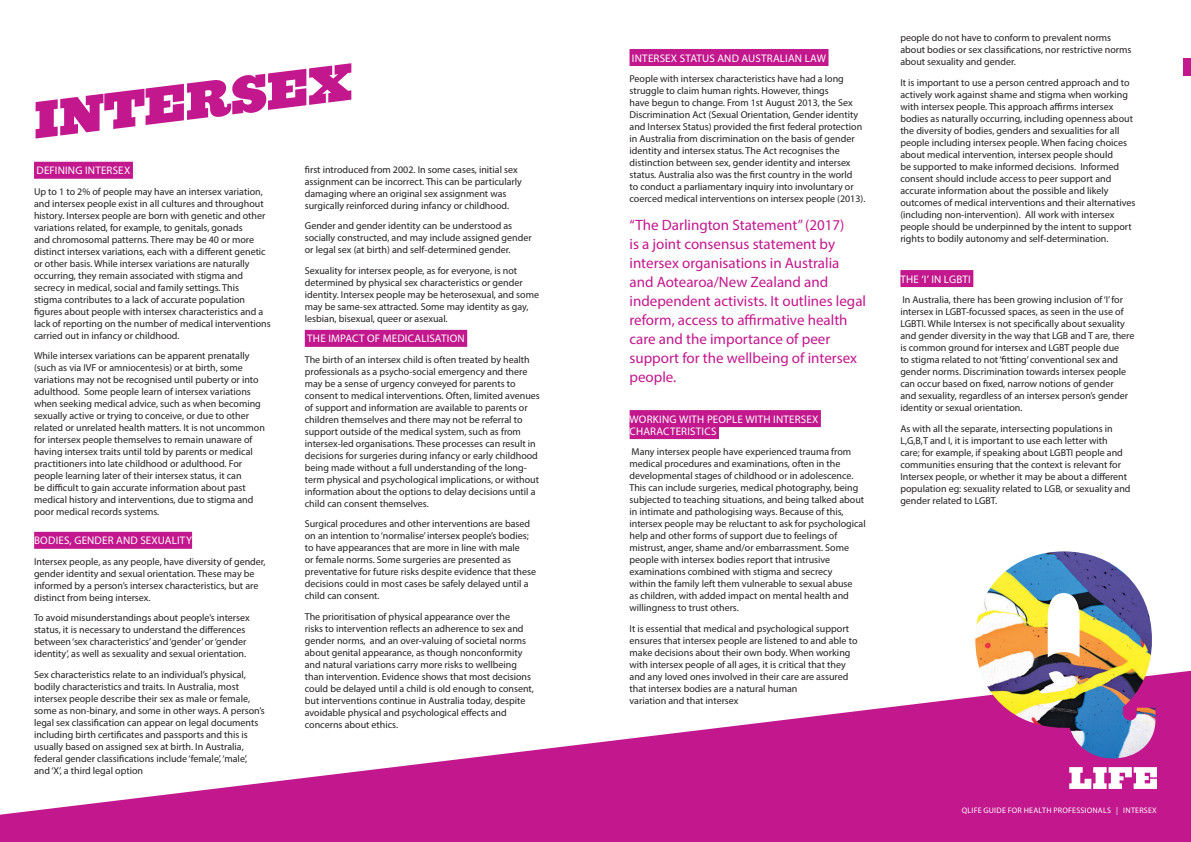
<style>
.page{position:relative;width:1191px;height:842px;background:#fff}
.page>*{position:absolute;margin:0;border:0;box-sizing:border-box;transform-origin:0 0}
.Spread_Heading{font:48px "Ziggurat HTF Black";color:#c3178d}
.Body{font:15px/19px "Myriad Pro";color:#c3178d}
.Body-2{font:11px/12px "Myriad Pro";letter-spacing:.02em;color:#fff}
.Sub_heading_-_colour{font:11px "Myriad Pro";letter-spacing:.02em;color:#fff}
.Body-3{font:10px/12px "Myriad Pro";color:#231f20}
.t1{font:8px "Myriad Pro";letter-spacing:.03em;color:#fff}
</style>
<div class="page">
<svg style="left:0;top:671px;width:1191px;height:171px;fill:#c3178d"></svg>
<div style="left:1183px;top:59px;width:8px;height:17px;background:#c3178d"></div>
<img style="left:975px;top:551px;width:180px;height:207px">
<svg style="left:1069px;top:767px;width:88px;height:22px"></svg>
<div style="left:34px;top:162px;width:99px;height:17px;background:#c3178d"></div>
<div style="left:34px;top:532px;width:158px;height:17px;background:#c3178d"></div>
<div style="left:305px;top:330px;width:162px;height:17px;background:#c3178d"></div>
<div style="left:629px;top:49px;width:199px;height:17px;background:#c3178d"></div>
<div style="left:629px;top:410px;width:192px;height:17px;background:#c3178d"></div>
<div style="left:629px;top:422px;width:90px;height:17px;background:#c3178d"></div>
<div style="left:900px;top:270px;width:73px;height:17px;background:#c3178d"></div>
<p class="Spread_Heading" style="left:28px;top:90px;width:321px;rotate:-7deg">INTERSEX</p>
<p class="Sub_heading_-_colour" style="left:36px;top:164px;width:95px">DEFINING INTERSEX</p>
<p class="Body-3" style="left:34px;top:185px;width:238px">Up to 1 to 2% of people may have an intersex variation, and intersex people exist in all cultures and throughout history. Intersex people are born with genetic and other variations related, for example, to genitals, gonads<br>and chromosomal patterns. There may be 40 or more distinct intersex variations, each with a different genetic or other basis. While intersex variations are naturally occurring, they remain associated with stigma and secrecy in medical, social and family settings. This<br>stigma contributes to a lack of accurate population figures about people with intersex characteristics and a lack of reporting on the number of medical interventions carried out in infancy or childhood.</p>
<p class="Body-3" style="left:34px;top:350px;width:232px">While intersex variations can be apparent prenatally (such as via IVF or amniocentesis) or at birth, some variations may not be recognised until puberty or into adulthood. Some people learn of intersex variations when seeking medical advice, such as when becoming sexually active or trying to conceive, or due to other related or unrelated health matters. It is not uncommon for intersex people themselves to remain unaware of having intersex traits until told by parents or medical practitioners into late childhood or adulthood. For people learning later of their intersex status, it can<br>be difficult to gain accurate information about past medical history and interventions, due to stigma and poor medical records systems.</p>
<p class="Sub_heading_-_colour" style="left:34px;top:534px;width:159px">BODIES, GENDER AND SEXUALITY</p>
<p class="Body-3" style="left:34px;top:555px;width:233px">Intersex people, as any people, have diversity of gender, gender identity and sexual orientation. These may be informed by a person’s intersex characteristics, but are distinct from being intersex.</p>
<p class="Body-3" style="left:34px;top:612px;width:217px">To avoid misunderstandings about people’s intersex status, it is necessary to understand the differences between ‘sex characteristics’ and ‘gender’ or ‘gender identity’, as well as sexuality and sexual orientation.</p>
<p class="Body-3" style="left:34px;top:668px;width:232px">Sex characteristics relate to an individual’s physical, bodily characteristics and traits. In Australia, most intersex people describe their sex as male or female, some as non-binary, and some in other ways. A person’s legal sex classification can appear on legal documents including birth certificates and passports and this is usually based on assigned sex at birth. In Australia, federal gender classifications include ‘female’, ‘male’, and ‘X’, a third legal option</p>
<p class="Body-3" style="left:305px;top:163px;width:219px">first introduced from 2002. In some cases, initial sex assignment can be incorrect. This can be particularly damaging where an original sex assignment was surgically reinforced during infancy or childhood.</p>
<p class="Body-3" style="left:305px;top:220px;width:228px">Gender and gender identity can be understood as socially constructed, and may include assigned gender or legal sex (at birth) and self-determined gender.</p>
<p class="Body-3" style="left:305px;top:264px;width:236px">Sexuality for intersex people, as for everyone, is not determined by physical sex characteristics or gender identity. Intersex people may be heterosexual, and some may be same-sex attracted. Some may identity as gay, lesbian, bisexual, queer or asexual.</p>
<p class="Body-2" style="left:307px;top:332px;width:159px">THE IMPACT OF MEDICALISATION</p>
<p class="Body-3" style="left:305px;top:353px;width:236px">The birth of an intersex child is often treated by health professionals as a psycho-social emergency and there may be a sense of urgency conveyed for parents to consent to medical interventions. Often, limited avenues of support and information are available to parents or children themselves and there may not be referral to support outside of the medical system, such as from intersex-led organisations. These processes can result in decisions for surgeries during infancy or early childhood being made without a full understanding of the long&shy;term physical and psychological implications, or without information about the options to delay decisions until a child can consent themselves.</p>
<p class="Body-3" style="left:305px;top:518px;width:233px">Surgical procedures and other interventions are based on an intention to ‘normalise’ intersex people’s bodies; to have appearances that are more in line with male<br>or female norms. Some surgeries are presented as preventative for future risks despite evidence that these decisions could in most cases be safely delayed until a child can consent.</p>
<p class="Body-3" style="left:305px;top:610px;width:231px">The prioritisation of physical appearance over the<br>risks to intervention reflects an adherence to sex and gender norms, and an over-valuing of societal norms about genital appearance, as though nonconformity and natural variations carry more risks to wellbeing than intervention. Evidence shows that most decisions could be delayed until a child is old enough to consent, but interventions continue in Australia today, despite avoidable physical and psychological effects and concerns about ethics.</p>
<p class="Body-2" style="left:632px;top:52px;width:196px">INTERSEX STATUS AND AUSTRALIAN LAW</p>
<p class="Body-3" style="left:629px;top:73px;width:237px">People with intersex characteristics have had a long struggle to claim human rights. However, things<br>have begun to change. From 1st August 2013, the Sex Discrimination Act (Sexual Orientation, Gender identity and Intersex Status) provided the first federal protection in Australia from discrimination on the basis of gender identity and intersex status. The Act recognises the distinction between sex, gender identity and intersex status. Australia also was the first country in the world<br>to conduct a parliamentary inquiry into involuntary or coerced medical interventions on intersex people (2013).</p>
<p class="Body" style="left:629px;top:215px;width:238px">“The Darlington Statement” (2017)<br>is a joint consensus statement by intersex organisations in Australia and Aotearoa/New Zealand and independent activists. It outlines legal reform, access to affirmative health care and the importance of peer support for the wellbeing of intersex people.</p>
<p class="Body-2" style="left:629px;top:413px;width:190px">WORKING WITH PEOPLE WITH INTERSEX<br>CHARACTERISTICS</p>
<p class="Body-3" style="left:629px;top:446px;width:238px">Many intersex people have experienced trauma from medical procedures and examinations, often in the developmental stages of childhood or in adolescence.<br>This can include surgeries, medical photography, being subjected to teaching situations, and being talked about in intimate and pathologising ways. Because of this, intersex people may be reluctant to ask for psychological help and other forms of support due to feelings of mistrust, anger, shame and/or embarrassment. Some people with intersex bodies report that intrusive examinations combined with stigma and secrecy<br>within the family left them vulnerable to sexual abuse<br>as children, with added impact on mental health and willingness to trust others.</p>
<p class="Body-3" style="left:629px;top:622px;width:229px">It is essential that medical and psychological support ensures that intersex people are listened to and able to make decisions about their own body. When working with intersex people of all ages, it is critical that they and any loved ones involved in their care are assured that intersex bodies are a natural human<br>variation and that intersex</p>
<p class="Body-3" style="left:900px;top:32px;width:233px">people do not have to conform to prevalent norms about bodies or sex classifications, nor restrictive norms about sexuality and gender.</p>
<p class="Body-3" style="left:900px;top:76px;width:236px">It is important to use a person centred approach and to actively work against shame and stigma when working with intersex people. This approach affirms intersex bodies as naturally occurring, including openness about the diversity of bodies, genders and sexualities for all people including intersex people. When facing choices about medical intervention, intersex people should<br>be supported to make informed decisions. Informed consent should include access to peer support and accurate information about the possible and likely outcomes of medical interventions and their alternatives (including non-intervention). All work with intersex people should be underpinned by the intent to support rights to bodily autonomy and self-determination.</p>
<p class="Body-2" style="left:900px;top:273px;width:72px">THE ‘I’ IN LGBTI</p>
<p class="Body-3" style="left:900px;top:294px;width:236px">In Australia, there has been growing inclusion of ‘I’ for intersex in LGBT-focussed spaces, as seen in the use of LGBTI. While Intersex is not specifically about sexuality and gender diversity in the way that LGB and T are, there is common ground for intersex and LGBT people due<br>to stigma related to not ‘fitting’ conventional sex and gender norms. Discrimination towards intersex people can occur based on fixed, narrow notions of gender<br>and sexuality, regardless of an intersex person’s gender identity or sexual orientation.</p>
<p class="Body-3" style="left:900px;top:422px;width:232px">As with all the separate, intersecting populations in L,G,B,T and I, it is important to use each letter with<br>care; for example, if speaking about LGBTI people and communities ensuring that the context is relevant for Intersex people, or whether it may be about a different population eg: sexuality related to LGB, or sexuality and gender related to LGBT.</p>
<p class="t1" style="left:961px;top:806px;width:196px">QLIFE GUIDE FOR HEALTH PROFESSIONALS | INTERSEX</p>
</div>
